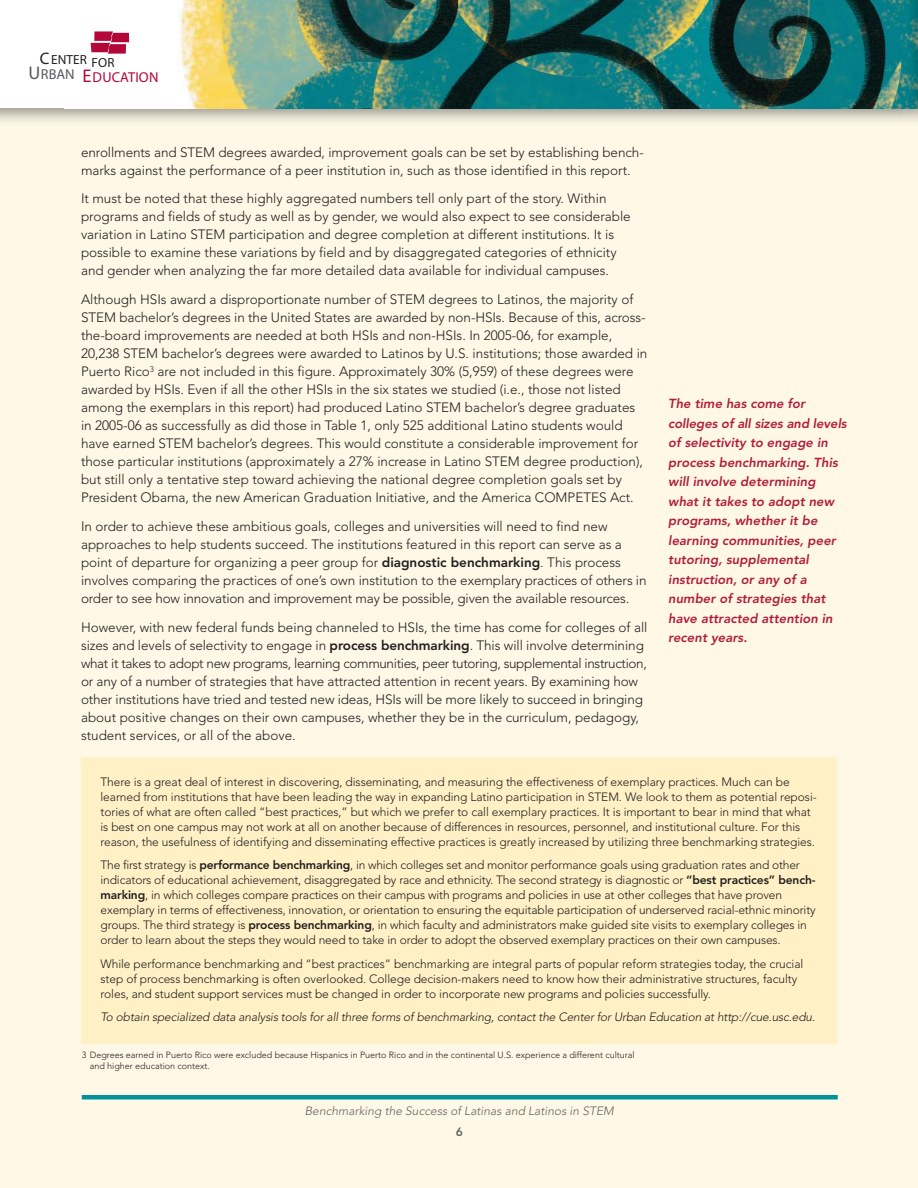
<style>
.page{position:relative;width:918px;height:1188px;background:#fff8e6}
.page>*{position:absolute;margin:0;border:0;box-sizing:border-box;transform-origin:0 0}
.t1{font:14.4px "Arrow Font";letter-spacing:.01em;color:#b20738}
.t2{font:300 13.5px/18px "Avenir";color:#231f20}
.t3{font:13.2px "LG Sans Bld";letter-spacing:.01em;color:#231f20}
.t4{font:800 13.05px/19.5px "Avenir";letter-spacing:.005em;color:#b11e3c}
.t5{font:300 12px/15px "Avenir";letter-spacing:-.005em;color:#231f20}
.t6{font:300 12px "Avenir";color:#636466}
.t7{font:800 12px "Avenir";color:#636466}
.t8{font:300 9px/10.5px "Avenir";color:#231f20}
.s1{font-size:16.65px}
.s2{font-size:18.3px}
.s3{font-weight:800}
</style>
<div class="page">
<img style="left:0;top:108px;width:917px;height:14px">
<div style="left:0;top:0;width:918px;height:108px;background:#fff"></div>
<img style="left:90px;top:0;width:813px;height:108px">
<svg style="left:91px;top:31px;width:38px;height:23px"></svg>
<div style="left:82px;top:1095px;width:756px;height:5px;background:#00939b"></div>
<div style="left:81px;top:757px;width:756px;height:287px;background:#fff1c5"></div>
<svg style="left:917px;top:108px;width:1px;height:13px"></svg>
<img style="left:903px;top:0;width:15px;height:108px">
<p class="t3" style="left:40px;top:52px;width:76px"><span class="s1">C</span>ENTER FOR</p>
<p class="t1" style="left:29px;top:69px;width:131px"><sup>U</sup><sup>RBAN</sup> <span class="s2">E</span>DUCATION</p>
<p class="t2" style="left:81px;top:144px;width:564px">enrollments and STEM degrees awarded, improvement goals can be set by establishing bench&shy;marks against the performance of a peer institution in, such as those identified in this report.</p>
<p class="t2" style="left:81px;top:191px;width:551px">It must be noted that these highly aggregated numbers tell only part of the story. Within programs and fields of study as well as by gender, we would also expect to see considerable variation in Latino STEM participation and degree completion at different institutions. It is possible to examine these variations by field and by disaggregated categories of ethnicity and gender when analyzing the far more detailed data available for individual campuses.</p>
<p class="t2" style="left:81px;top:292px;width:568px">Although HSIs award a disproportionate number of STEM degrees to Latinos, the majority of STEM bachelor’s degrees in the United States are awarded by non-HSIs. Because of this, across&shy;the-board improvements are needed at both HSIs and non-HSIs. In 2005-06, for example, 20,238 STEM bachelor’s degrees were awarded to Latinos by U.S. institutions; those awarded in Puerto Rico<sup>3</sup> are not included in this figure. Approximately 30% (5,959) of these degrees were awarded by HSIs. Even if all the other HSIs in the six states we studied (i.e., those not listed among the exemplars in this report) had produced Latino STEM bachelor’s degree graduates in 2005-06 as successfully as did those in Table 1, only 525 additional Latino students would have earned STEM bachelor’s degrees. This would constitute a considerable improvement for those particular institutions (approximately a 27% increase in Latino STEM degree production), but still only a tentative step toward achieving the national degree completion goals set by President Obama, the new American Graduation Initiative, and the America COMPETES Act.</p>
<p class="t2" style="left:81px;top:518px;width:567px">In order to achieve these ambitious goals, colleges and universities will need to find new approaches to help students succeed. The institutions featured in this report can serve as a point of departure for organizing a peer group for <span class="s3">diagnostic benchmarking</span>. This process involves comparing the practices of one’s own institution to the exemplary practices of others in order to see how innovation and improvement may be possible, given the available resources.</p>
<p class="t2" style="left:81px;top:619px;width:568px">However, with new federal funds being channeled to HSIs, the time has come for colleges of all sizes and levels of selectivity to engage in <span class="s3">process benchmarking</span>. This will involve determining what it takes to adopt new programs, learning communities, peer tutoring, supplemental instruction, or any of a number of strategies that have attracted attention in recent years. By examining how other institutions have tried and tested new ideas, HSIs will be more likely to succeed in bringing about positive changes on their own campuses, whether they be in the curriculum, pedagogy, student services, or all of the above.</p>
<p class="t4" style="left:668px;top:395px;width:182px">The time has come for colleges of all sizes and levels of selectivity to engage in process benchmarking. This will involve determining what it takes to adopt new programs, whether it be learning communities, peer tutoring, supplemental instruction, or any of a number of strategies that have attracted attention in recent years.</p>
<p class="t5" style="left:100px;top:775px;width:718px">There is a great deal of interest in discovering, disseminating, and measuring the effectiveness of exemplary practices. Much can be learned from institutions that have been leading the way in expanding Latino participation in STEM. We look to them as potential reposi&shy;tories of what are often called “best practices,” but which we prefer to call exemplary practices. It is important to bear in mind that what is best on one campus may not work at all on another because of differences in resources, personnel, and institutional culture. For this reason, the usefulness of identifying and disseminating effective practices is greatly increased by utilizing three benchmarking strategies.</p>
<p class="t5" style="left:100px;top:858px;width:717px">The first strategy is <span class="s3">performance benchmarking</span>, in which colleges set and monitor performance goals using graduation rates and other indicators of educational achievement, disaggregated by race and ethnicity. The second strategy is diagnostic or <span class="s3">“best practices” bench&shy;marking</span>, in which colleges compare practices on their campus with programs and policies in use at other colleges that have proven exemplary in terms of effectiveness, innovation, or orientation to ensuring the equitable participation of underserved racial-ethnic minority groups. The third strategy is <span class="s3">process benchmarking</span>, in which faculty and administrators make guided site visits to exemplary colleges in order to learn about the steps they would need to take in order to adopt the observed exemplary practices on their own campuses.</p>
<p class="t5" style="left:101px;top:957px;width:705px">While performance benchmarking and “best practices” benchmarking are integral parts of popular reform strategies today, the crucial step of process benchmarking is often overlooked. College decision-makers need to know how their administrative structures, faculty roles, and student support services must be changed in order to incorporate new programs and policies successfully.</p>
<p class="t5" style="left:100px;top:1011px;width:718px">To obtain specialized data analysis tools for all three forms of benchmarking, contact the Center for Urban Education at http://cue.usc.edu.</p>
<p class="t8" style="left:90px;top:1051px;width:546px;text-indent:-8px">3 Degrees earned in Puerto Rico were excluded because Hispanics in Puerto Rico and in the continental U.S. experience a different cultural and higher education context.</p>
<p class="t6" style="left:305px;top:1106px;width:312px">Benchmarking the Success of Latinas and Latinos in STEM</p>
<p class="t7" style="left:456px;top:1127px;width:9px">6</p>
</div>
